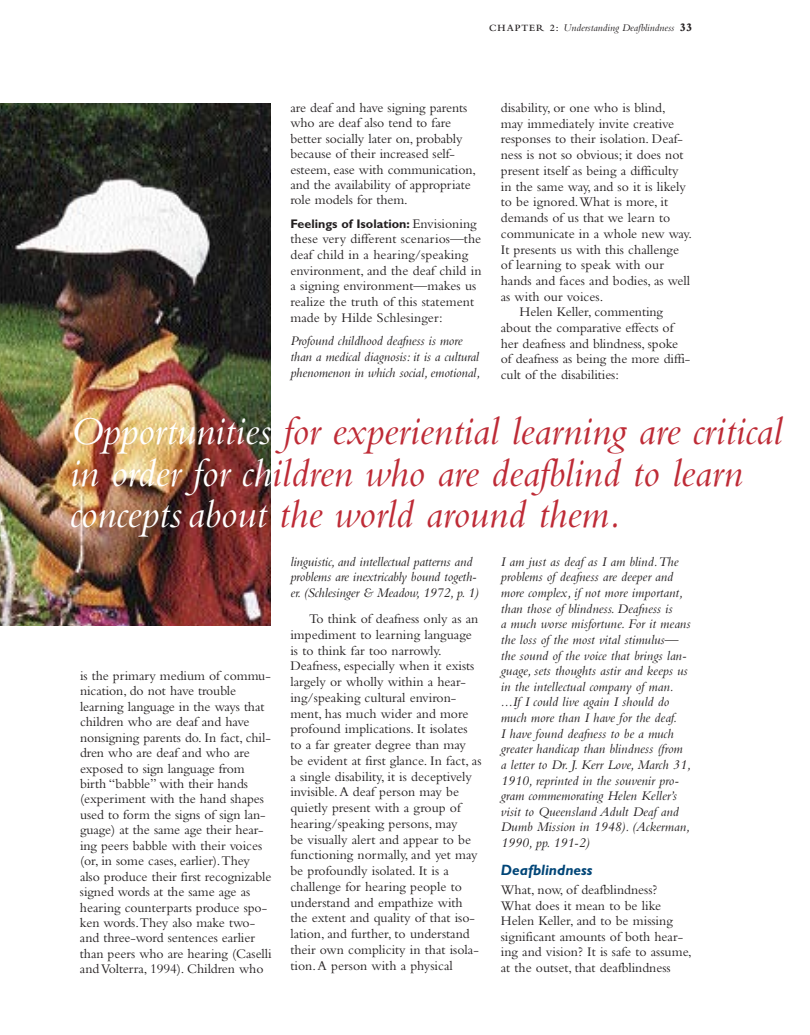
<style>
.page{position:relative;width:810px;height:1035px;background:#fff}
.page>*{position:absolute;margin:0;border:0;box-sizing:border-box;transform-origin:0 0}
.t1{font:italic 41.25px/41.2px "Bembo";letter-spacing:-.005em;color:#be2b36}
.t2{font:italic 700 15px "Gill Sans";color:#004577}
.t3{font:13.75px/15.4px "Bembo";color:#231f20}
.t4{font:italic 13.75px/15.6px "Bembo";color:#231f20}
.t5{font:700 12.5px "Gill Sans";color:#231f20}
.t6{font:italic 10.62px "Bembo";color:#231f20}
.s1{font-weight:600;font-style:normal;font-size:10px}
.s2{font-weight:800;font-style:normal;font-size:11.88px}
.s3{font-family:"Bembo";font-weight:400;font-size:13.75px}
.s4{color:#fff}
</style>
<div class="page">
<img style="left:0;top:103px;width:271px;height:523px">
<p class="t6" style="left:489px;top:24px;width:205px"><span class="s1">CHAPTER 2:</span> Understanding Deafblindness <span class="s2">33</span></p>
<p class="t3" style="left:290px;top:101px;width:187px">are deaf and have signing parents who are deaf also tend to fare better socially later on, probably because of their increased self&shy;esteem, ease with communication, and the availability of appropriate role models for them.</p>
<p class="t5" style="left:290px;top:219px;width:188px">Feelings of Isolation: <span class="s3">Envisioning</span></p>
<p class="t3" style="left:290px;top:233px;width:193px">these very different scenarios—the deaf child in a hearing/speaking environment, and the deaf child in a signing environment—makes us realize the truth of this statement made by Hilde Schlesinger:</p>
<p class="t4" style="left:290px;top:334px;width:191px">Profound childhood deafness is more than a medical diagnosis: it is a cultural phenomenon in which social, emotional,</p>
<p class="t3" style="left:501px;top:101px;width:166px">disability, or one who is blind,</p>
<p class="t3" style="left:501px;top:117px;width:175px">may immediately invite creative</p>
<p class="t3" style="left:501px;top:133px;width:184px">responses to their isolation. Deaf-</p>
<p class="t3" style="left:501px;top:148px;width:184px">ness is not so obvious; it does not</p>
<p class="t3" style="left:501px;top:164px;width:179px">present itself as being a difficulty</p>
<p class="t3" style="left:501px;top:180px;width:187px">in the same way, and so it is likely</p>
<p class="t3" style="left:501px;top:196px;width:169px">to be ignored.What is more, it</p>
<p class="t3" style="left:501px;top:211px;width:171px">demands of us that we learn to</p>
<p class="t3" style="left:501px;top:227px;width:193px">communicate in a whole new way.</p>
<p class="t3" style="left:501px;top:243px;width:180px">It presents us with this challenge</p>
<p class="t3" style="left:501px;top:259px;width:165px">of learning to speak with our</p>
<p class="t3" style="left:501px;top:274px;width:191px">hands and faces and bodies, as well</p>
<p class="t3" style="left:501px;top:290px;width:104px">as with our voices.</p>
<p class="t3" style="left:520px;top:306px;width:145px">Helen Keller, commenting</p>
<p class="t3" style="left:501px;top:321px;width:174px">about the comparative effects of</p>
<p class="t3" style="left:501px;top:337px;width:179px">her deafness and blindness, spoke</p>
<p class="t3" style="left:501px;top:353px;width:191px">of deafness as being the more diffi-</p>
<p class="t3" style="left:501px;top:368px;width:120px">cult of the disabilities:</p>
<h1 class="t1" style="left:70px;top:415px;width:714px"><span class="s4">Opportunities</span> for experiential learning are critical <span class="s4">in order for ch</span>ildren who are deafblind to learn <span class="s4">concepts about</span> the world around them.</h1>
<p class="t3" style="left:80px;top:669px;width:193px">is the primary medium of commu&shy;nication, do not have trouble learning language in the ways that children who are deaf and have nonsigning parents do. In fact, chil&shy;dren who are deaf and who are exposed to sign language from birth “babble” with their hands (experiment with the hand shapes used to form the signs of sign lan&shy;guage) at the same age their hear&shy;ing peers babble with their voices (or, in some cases, earlier).They also produce their first recognizable signed words at the same age as hearing counterparts produce spo&shy;ken words.They also make two&shy;and three-word sentences earlier than peers who are hearing (Caselli and Volterra, 1994). Children who</p>
<p class="t4" style="left:290px;top:555px;width:190px">linguistic, and intellectual patterns and problems are inextricably bound togeth&shy;er. (Schlesinger &amp; Meadow, 1972, p. 1)</p>
<p class="t3" style="left:290px;top:612px;width:193px;line-height:15.8px;text-indent:19px">To think of deafness only as an impediment to learning language is to think far too narrowly.<br>Deafness, especially when it exists largely or wholly within a hear&shy;ing/speaking cultural environ&shy;ment, has much wider and more profound implications. It isolates to a far greater degree than may be evident at first glance. In fact, as a single disability, it is deceptively invisible.A deaf person may be quietly present with a group of hearing/speaking persons, may<br>be visually alert and appear to be functioning normally, and yet may be profoundly isolated. It is a challenge for hearing people to understand and empathize with the extent and quality of that iso&shy;lation, and further, to understand their own complicity in that isola&shy;tion.A person with a physical</p>
<p class="t4" style="left:501px;top:555px;width:192px">I am just as deaf as I am blind.The problems of deafness are deeper and more complex, if not more important, than those of blindness. Deafness is<br>a much worse misfortune. For it means the loss of the most vital stimulus— the sound of the voice that brings lan&shy;guage, sets thoughts astir and keeps us in the intellectual company of man. ...If I could live again I should do much more than I have for the deaf.<br>I have found deafness to be a much greater handicap than blindness (from a letter to Dr. J. Kerr Love, March 31, 1910, reprinted in the souvenir pro&shy;gram commemorating Helen Keller’s visit to Queensland Adult Deaf and Dumb Mission in 1948). (Ackerman, 1990, pp. 191-2)</p>
<p class="t2" style="left:501px;top:864px;width:93px">Deafblindness</p>
<p class="t3" style="left:501px;top:883px;width:193px">What, now, of deafblindness?<br>What does it mean to be like<br>Helen Keller, and to be missing significant amounts of both hear&shy;ing and vision? It is safe to assume, at the outset, that deafblindness</p>
</div>
